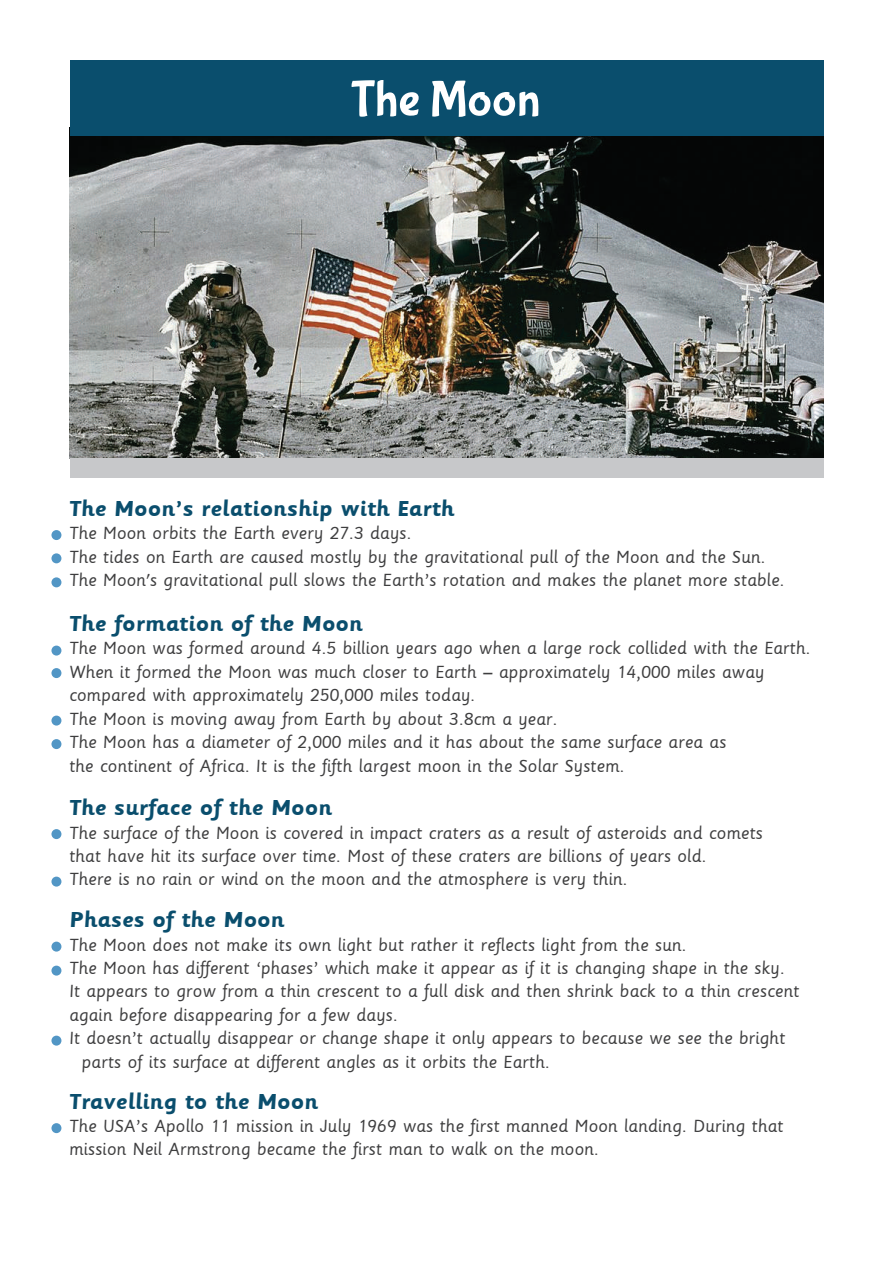
<style>
.page{position:relative;width:893px;height:1263px;background:#fff}
.page>*{position:absolute;margin:0;border:0;box-sizing:border-box;transform-origin:0 0}
.t1{font:51px "Bubblegum Sans";color:#fff}
.t2{font:700 24px "Sassoon Primary Type";color:#0a4e6d}
.t3{font:19.5px/23.4px "Sassoon Primary Type";color:#3e3e3f}
</style>
<div class="page">
<img style="left:70px;top:136px;width:753px;height:322px">
<div style="left:70px;top:60px;width:753px;height:76px;background:#0a4e6d"></div>
<div style="left:70px;top:458px;width:753px;height:20px;background:#c7c8ca"></div>
<div style="left:51px;top:530px;width:10px;height:10px;background:#5296c5;border-radius:50%"></div>
<div style="left:51px;top:553px;width:10px;height:10px;background:#5296c5;border-radius:50%"></div>
<div style="left:51px;top:577px;width:10px;height:10px;background:#5296c5;border-radius:50%"></div>
<div style="left:51px;top:646px;width:10px;height:9px;background:#5296c5;border-radius:50%"></div>
<div style="left:51px;top:668px;width:10px;height:10px;background:#5296c5;border-radius:50%"></div>
<div style="left:51px;top:716px;width:10px;height:9px;background:#5296c5;border-radius:50%"></div>
<div style="left:51px;top:739px;width:10px;height:10px;background:#5296c5;border-radius:50%"></div>
<div style="left:51px;top:829px;width:10px;height:10px;background:#5296c5;border-radius:50%"></div>
<div style="left:51px;top:877px;width:10px;height:9px;background:#5296c5;border-radius:50%"></div>
<div style="left:51px;top:942px;width:10px;height:9px;background:#5296c5;border-radius:50%"></div>
<div style="left:51px;top:966px;width:10px;height:9px;background:#5296c5;border-radius:50%"></div>
<div style="left:51px;top:1036px;width:10px;height:9px;background:#5296c5;border-radius:50%"></div>
<div style="left:51px;top:1123px;width:10px;height:10px;background:#5296c5;border-radius:50%"></div>
<h1 class="t1" style="left:351px;top:71px;width:191px">The Moon</h1>
<p class="t2" style="left:69px;top:495px;width:387px">The Moon’s relationship with Earth</p>
<p class="t3" style="left:69px;top:522px;width:717px">The Moon orbits the Earth every 27.3 days.<br>The tides on Earth are caused mostly by the gravitational pull of the Moon and the Sun.<br>The Moon's gravitational pull slows the Earth’s rotation and makes the planet more stable.</p>
<p class="t2" style="left:69px;top:610px;width:295px">The formation of the Moon</p>
<p class="t3" style="left:69px;top:637px;width:743px">The Moon was formed around 4.5 billion years ago when a large rock collided with the Earth.<br>When it formed the Moon was much closer to Earth – approximately 14,000 miles away compared with approximately 250,000 miles today.<br>The Moon is moving away from Earth by about 3.8cm a year.<br>The Moon has a diameter of 2,000 miles and it has about the same surface area as<br>the continent of Africa. It is the fifth largest moon in the Solar System.</p>
<p class="t2" style="left:69px;top:794px;width:264px">The surface of the Moon</p>
<p class="t3" style="left:69px;top:821px;width:695px">The surface of the Moon is covered in impact craters as a result of asteroids and comets that have hit its surface over time. Most of these craters are billions of years old.<br>There is no rain or wind on the moon and the atmosphere is very thin.</p>
<p class="t2" style="left:69px;top:906px;width:217px">Phases of the Moon</p>
<p class="t3" style="left:69px;top:933px;width:619px">The Moon does not make its own light but rather it reflects light from the sun.</p>
<p class="t3" style="left:69px;top:956px;width:717px">The Moon has different ‘phases’ which make it appear as if it is changing shape in the sky.</p>
<p class="t3" style="left:69px;top:980px;width:732px">It appears to grow from a thin crescent to a full disk and then shrink back to a thin crescent</p>
<p class="t3" style="left:69px;top:1003px;width:330px">again before disappearing for a few days.</p>
<p class="t3" style="left:69px;top:1026px;width:718px">It doesn’t actually disappear or change shape it only appears to because we see the bright</p>
<p class="t3" style="left:82px;top:1050px;width:470px">parts of its surface at different angles as it orbits the Earth.</p>
<p class="t2" style="left:69px;top:1088px;width:250px">Travelling to the Moon</p>
<p class="t3" style="left:69px;top:1114px;width:716px">The USA’s Apollo 11 mission in July 1969 was the first manned Moon landing. During that mission Neil Armstrong became the first man to walk on the moon.</p>
</div>
